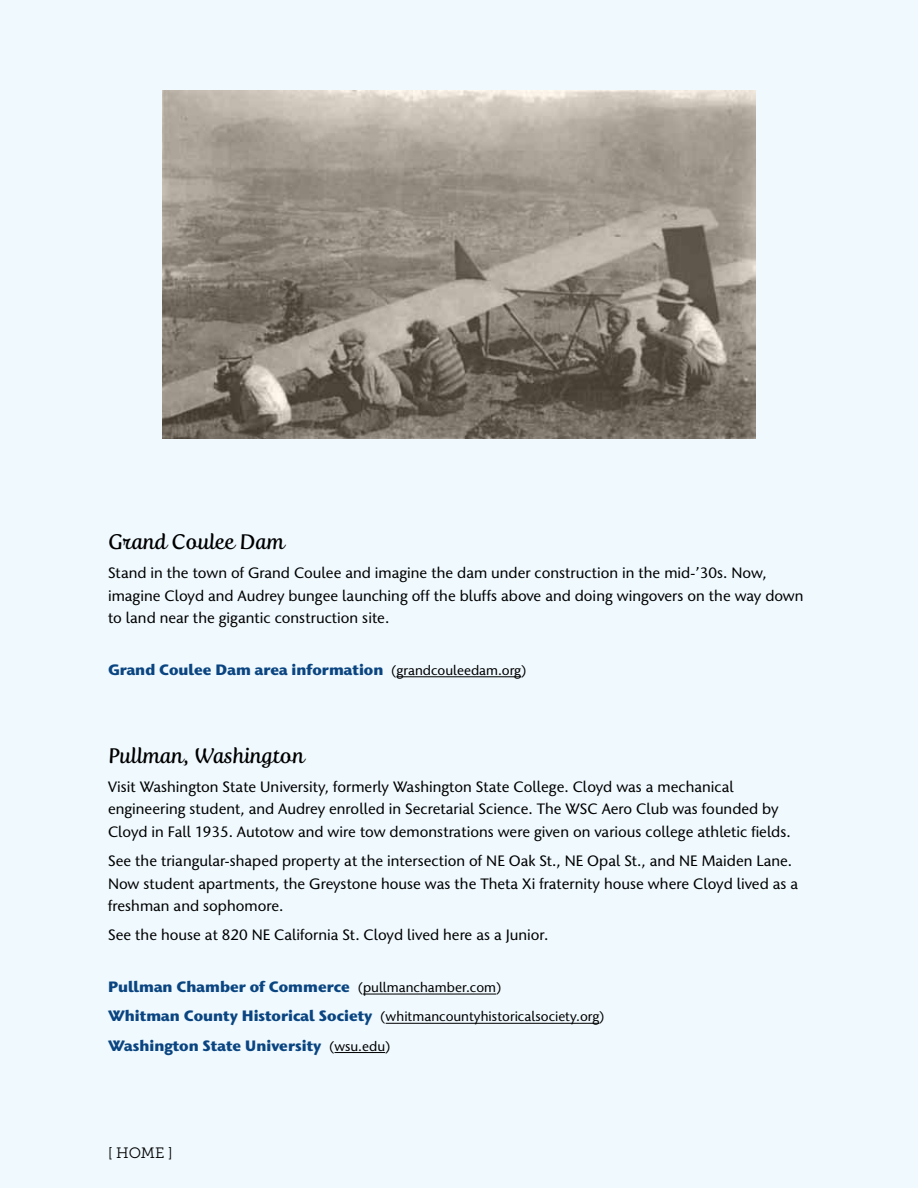
<style>
.page{position:relative;width:918px;height:1188px;background:#eff9fe}
.page>*{position:absolute;margin:0;border:0;box-sizing:border-box;transform-origin:0 0}
.t1{font:21px "Fertigo Pro Script";color:#000}
.t2{font:500 15px/22.5px "ITC Stone Humanist Sans";color:#000}
.t3{font:700 15px "ITC Stone Humanist Sans";color:#0a4581}
.t4{font:15px "Museo Slab 300";color:#000}
.t5{font:500 13.5px "ITC Stone Humanist Sans";color:#000}
.s1{font-weight:500;font-size:13.5px;color:#000}
.s2{font-weight:700;font-size:15px;color:#0a4581}
</style>
<div class="page">
<hr style="left:397px;top:677px;width:124px;height:1px;background:#000">
<hr style="left:363px;top:994px;width:133px;height:1px;background:#000">
<hr style="left:386px;top:1023px;width:213px;height:1px;background:#000">
<hr style="left:335px;top:1052px;width:50px;height:1px;background:#000">
<img style="left:163px;top:90px;width:592px;height:349px">
<h1 class="t1" style="left:108px;top:530px;width:178px">Grand Coulee Dam</h1>
<p class="t2" style="left:108px;top:562px;width:697px">Stand in the town of Grand Coulee and imagine the dam under construction in the mid-’30s. Now, imagine Cloyd and Audrey bungee launching off the bluffs above and doing wingovers on the way down to land near the gigantic construction site.</p>
<p class="t3" style="left:108px;top:660px;width:420px">Grand Coulee Dam area information <span class="s1">(grandcouleedam.org)</span></p>
<h1 class="t1" style="left:108px;top:743px;width:197px">Pullman, Washington</h1>
<p class="t2" style="left:108px;top:776px;width:684px">Visit Washington State University, formerly Washington State College. Cloyd was a mechanical engineering student, and Audrey enrolled in Secretarial Science. The WSC Aero Club was founded by<br>Cloyd in Fall 1935. Autotow and wire tow demonstrations were given on various college athletic fields.</p>
<p class="t2" style="left:108px;top:850px;width:692px">See the triangular-shaped property at the intersection of NE Oak St., NE Opal St., and NE Maiden Lane.<br>Now student apartments, the Greystone house was the Theta Xi fraternity house where Cloyd lived as a freshman and sophomore.</p>
<p class="t2" style="left:108px;top:924px;width:442px">See the house at 820 NE California St. Cloyd lived here as a Junior.</p>
<p class="t3" style="left:108px;top:977px;width:395px">Pullman Chamber of Commerce <span class="s1">(pullmanchamber.com)</span></p>
<p class="t5" style="left:108px;top:1009px;width:498px"><span class="s2">Whitman County Historical Society</span> (whitmancountyhistoricalsociety.org)</p>
<p class="t3" style="left:108px;top:1036px;width:284px">Washington State University <span class="s1">(wsu.edu)</span></p>
<p class="t4" style="left:108px;top:1144px;width:66px">[ HOME ]</p>
</div>
